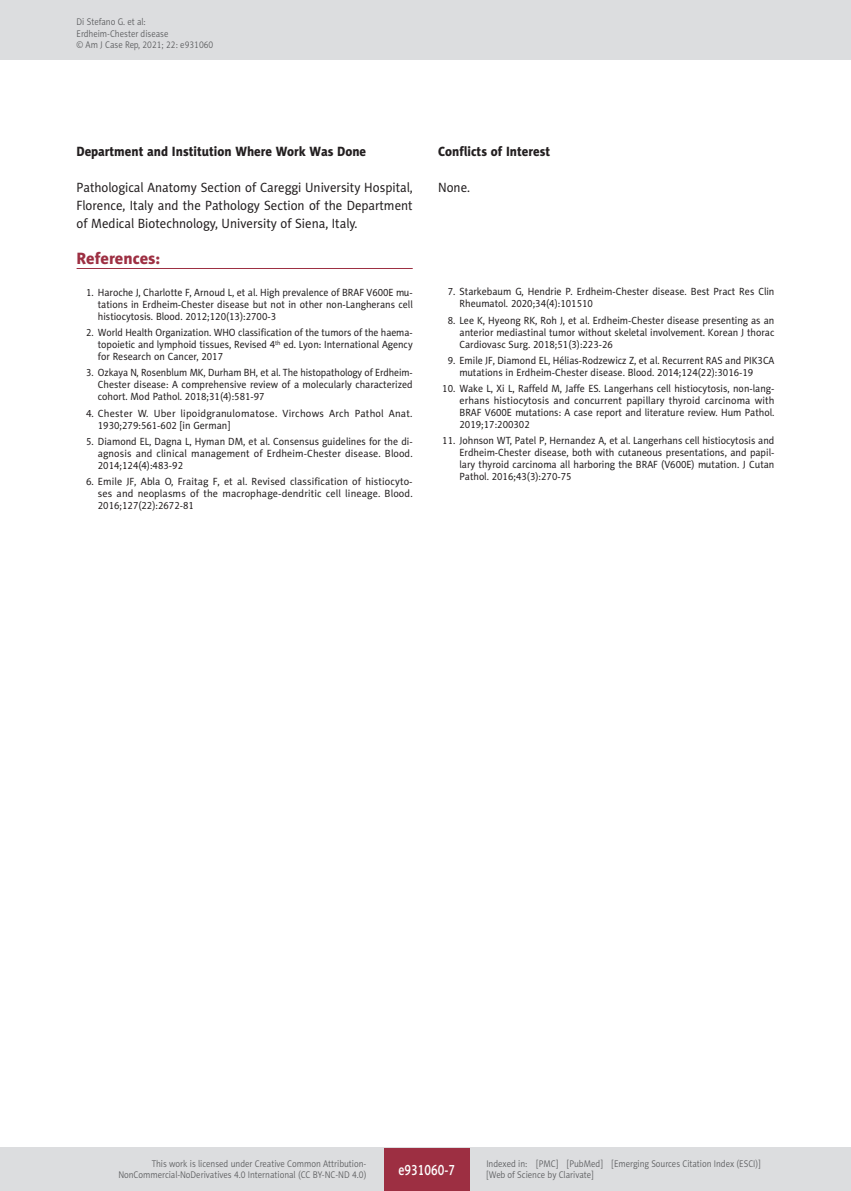
<style>
.page{position:relative;width:851px;height:1191px;background:#fff}
.page>*{position:absolute;margin:0;border:0;box-sizing:border-box;transform-origin:0 0}
.AJCR_Referencje_Tytu{font:16.5px "Naomi Sans EFN Heavy";color:#9d2f42}
.t1{font:15px "Naomi Sans EFN Medium";color:#fff;scale:.8 1}
.AJCR_Body{font:13.5px/18px "Naomi Sans EFN";color:#231f20;text-align:justify;scale:.95 1}
.AJCR_Headline_2{font:13.5px "Naomi Sans EFN Heavy";color:#231f20;scale:.95 1}
.AJCR_Referencje_punk{font:10.5px/12px "Naomi Sans EFN";color:#231f20;text-align:justify;scale:.95 1}
.AJCR_Referencje_punk-2{font:10.5px/12px "Naomi Sans EFN";color:#231f20;text-align:justify;scale:.93 1}
.AJCR_Referencje_punk-3{font:10.5px/12px "Naomi Sans EFN";color:#231f20;text-align:justify;scale:.94 1}
.AJCR_Referencje_punk-4{font:10.5px/12px "Naomi Sans EFN";color:#231f20;text-align:justify}
.AJCR_Referencje_punk-5{font:10.5px/12px "Naomi Sans EFN";letter-spacing:.02em;color:#231f20}
.t2{font:9.75px/11.2px "Naomi Sans EFN Light";color:#57585a;scale:.9 1}
</style>
<div class="page">
<hr style="left:77px;top:268px;width:335px;height:1px;background:#9d2f42">
<div style="left:0;top:0;width:850px;height:60px;background:#dcdddf"></div>
<div style="left:0;top:1148px;width:850px;height:43px;background:#dcdddf"></div>
<div style="left:384px;top:1147px;width:85px;height:43px;background:#9d2f42"></div>
<p class="t2" style="left:77px;top:16px;width:153px">Di Stefano G. et al:<br>Erdheim-Chester disease<br>© Am J Case Rep, 2021; 22: e931060</p>
<p class="AJCR_Headline_2" style="left:77px;top:143px;width:306px">Department and Institution Where Work Was Done</p>
<p class="AJCR_Body" style="left:77px;top:178px;width:355px">Pathological Anatomy Section of Careggi University Hospital, Florence, Italy and the Pathology Section of the Department of Medical Biotechnology, University of Siena, Italy.</p>
<p class="AJCR_Referencje_Tytu" style="left:77px;top:248px;width:85px">References:</p>
<p class="AJCR_Referencje_punk" style="left:98px;top:286px;width:333px;text-indent:-12px">1. Haroche J, Charlotte F, Arnoud L, et al. High prevalence of BRAF V600E mu&shy;tations in Erdheim-Chester disease but not in other non-Langherans cell histiocytosis. Blood. 2012;120(13):2700-3</p>
<p class="AJCR_Referencje_punk-3" style="left:98px;top:327px;width:336px;text-indent:-12px">2. World Health Organization. WHO classification of the tumors of the haema&shy;topoietic and lymphoid tissues, Revised 4<sup>th</sup> ed. Lyon: International Agency for Research on Cancer, 2017</p>
<p class="AJCR_Referencje_punk-2" style="left:98px;top:367px;width:340px;text-indent:-12px">3. Ozkaya N, Rosenblum MK, Durham BH, et al. The histopathology of Erdheim-Chester disease: A comprehensive review of a molecularly characterized cohort. Mod Pathol. 2018;31(4):581-97</p>
<p class="AJCR_Referencje_punk-5" style="left:98px;top:407px;width:316px;text-indent:-12px">4. Chester W. Uber lipoidgranulomatose. Virchows Arch Pathol Anat.<br>1930;279:561-602 [in German]</p>
<p class="AJCR_Referencje_punk" style="left:98px;top:435px;width:333px;text-indent:-12px">5. Diamond EL, Dagna L, Hyman DM, et al. Consensus guidelines for the di&shy;agnosis and clinical management of Erdheim-Chester disease. Blood.<br>2014;124(4):483-92</p>
<p class="AJCR_Referencje_punk-4" style="left:98px;top:476px;width:316px;text-indent:-12px">6. Emile JF, Abla O, Fraitag F, et al. Revised classification of histiocyto&shy;ses and neoplasms of the macrophage-dendritic cell lineage. Blood.<br>2016;127(22):2672-81</p>
<p class="AJCR_Headline_2" style="left:438px;top:143px;width:119px">Conflicts of Interest</p>
<p class="AJCR_Body" style="left:438px;top:178px;width:35px">None.</p>
<p class="AJCR_Referencje_punk" style="left:459px;top:286px;width:333px;text-indent:-12px">7. Starkebaum G, Hendrie P. Erdheim-Chester disease. Best Pract Res Clin<br>Rheumatol. 2020;34(4):101510</p>
<p class="AJCR_Referencje_punk" style="left:459px;top:314px;width:333px;text-indent:-12px">8. Lee K, Hyeong RK, Roh J, et al. Erdheim-Chester disease presenting as an anterior mediastinal tumor without skeletal involvement. Korean J thorac Cardiovasc Surg. 2018;51(3):223-26</p>
<p class="AJCR_Referencje_punk" style="left:459px;top:354px;width:333px;text-indent:-12px">9. Emile JF, Diamond EL, Hélias-Rodzewicz Z, et al. Recurrent RAS and PIK3CA mutations in Erdheim-Chester disease. Blood. 2014;124(22):3016-19</p>
<p class="AJCR_Referencje_punk" style="left:459px;top:382px;width:333px;text-indent:-17px">10. Wake L, Xi L, Raffeld M, Jaffe ES. Langerhans cell histiocytosis, non-lang&shy;erhans histiocytosis and concurrent papillary thyroid carcinoma with BRAF V600E mutations: A case report and literature review. Hum Pathol.<br>2019;17:200302</p>
<p class="AJCR_Referencje_punk" style="left:459px;top:435px;width:333px;text-indent:-17px">11. Johnson WT, Patel P, Hernandez A, et al. Langerhans cell histiocytosis and Erdheim-Chester disease, both with cutaneous presentations, and papil&shy;lary thyroid carcinoma all harboring the BRAF (V600E) mutation. J Cutan Pathol. 2016;43(3):270-75</p>
<p class="t2" style="left:118px;top:1158px;width:277px;text-align:right">This work is licensed under Creative Common Attribution-<br>NonCommercial-NoDerivatives 4.0 International (CC BY-NC-ND 4.0)</p>
<h2 class="t1" style="left:398px;top:1160px;width:72px">e931060-7</h2>
<p class="t2" style="left:486px;top:1158px;width:306px">Indexed in: [PMC] [PubMed] [Emerging Sources Citation Index (ESCI)] [Web of Science by Clarivate]</p>
</div>
